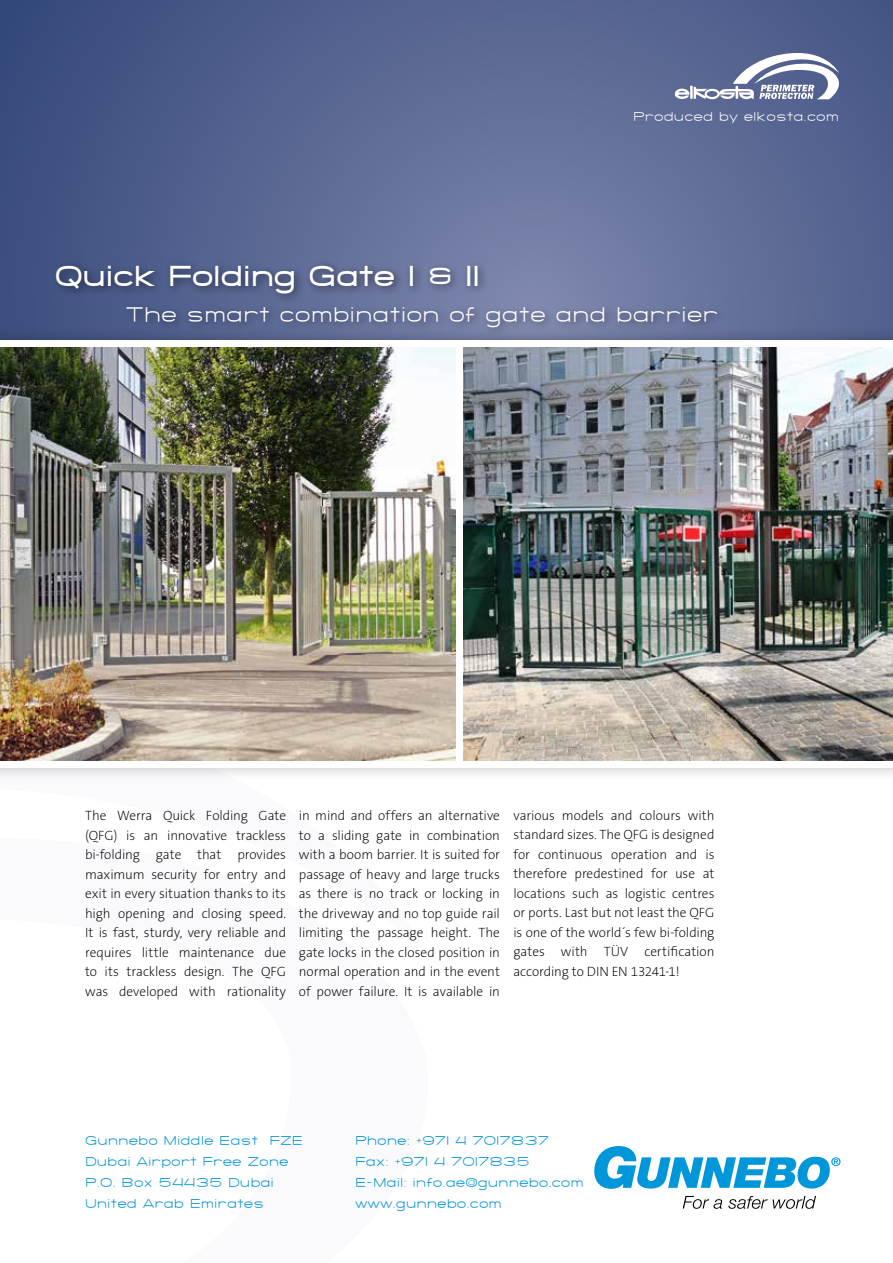
<style>
.page{position:relative;width:893px;height:1263px;background:#fff}
.page>*{position:absolute;margin:0;border:0;box-sizing:border-box;transform-origin:0 0}
.t1{font:500 30px "SF Grandezza";color:#fff}
.t2{font:300 22.5px "SF Grandezza";color:#fff}
.t3{font:200 13.5px/19.5px "The Sans B2";letter-spacing:-.005em;color:#000;text-align:justify}
.t4{font:300 13.5px/21px "SF Grandezza";color:#0091d3}
.t5{font:300 13.5px "SF Grandezza";color:#fff}
</style>
<div class="page">
<svg style="left:0;top:0;width:893px;height:326px;background:#566491"></svg>
<div style="left:0;top:326px;width:893px;height:455px;background:#000;opacity:.27"></div>
<div style="left:0;top:340px;width:893px;height:427px;background:#fff"></div>
<img style="left:0;top:348px;width:455px;height:412px">
<img style="left:463px;top:348px;width:430px;height:412px">
<div style="left:51px;top:260px;width:677px;height:78px;background:#000;opacity:.5"></div>
<svg style="left:683px;top:1196px;width:39px;height:13px"></svg>
<svg style="left:728px;top:1196px;width:88px;height:13px"></svg>
<svg style="left:594px;top:1146px;width:246px;height:43px"></svg>
<svg style="left:675px;top:53px;width:164px;height:46px"></svg>
<p class="t5" style="left:633px;top:108px;width:207px">Produced by elkosta.com</p>
<h1 class="t1" style="left:55px;top:256px;width:426px">Quick Folding Gate I &amp; II</h1>
<h2 class="t2" style="left:126px;top:299px;width:594px">The smart combination of gate and barrier</h2>
<p class="t3" style="left:85px;top:806px;width:203px">The Werra Quick Folding Gate (QFG) is an innovative trackless bi-folding gate that provides maximum security for entry and exit in every situation thanks to its high opening and closing speed.<br>It is fast, sturdy, very reliable and requires little maintenance due to its trackless design. The QFG was developed with rationality</p>
<p class="t3" style="left:299px;top:806px;width:203px">in mind and offers an alternative to a sliding gate in combination with a boom barrier. It is suited for passage of heavy and large trucks as there is no track or locking in the driveway and no top guide rail limiting the passage height. The gate locks in the closed position in normal operation and in the event of power failure. It is available in</p>
<p class="t3" style="left:513px;top:806px;width:203px">various models and colours with standard sizes. The QFG is designed for continuous operation and is therefore predestined for use at locations such as logistic centres or ports. Last but not least the QFG is one of the world´s few bi-folding gates with TÜV certification according to DIN EN 13241-1!</p>
<p class="t4" style="left:85px;top:1130px;width:220px">Gunnebo Middle East FZE<br>Dubai Airport Free Zone<br>P.O. Box 54435 Dubai<br>United Arab Emirates</p>
<p class="t4" style="left:355px;top:1130px;width:230px">Phone: +971 4 7017837<br>Fax: +971 4 7017835<br>E-Mail: info.ae@gunnebo.com www.gunnebo.com</p>
</div>
